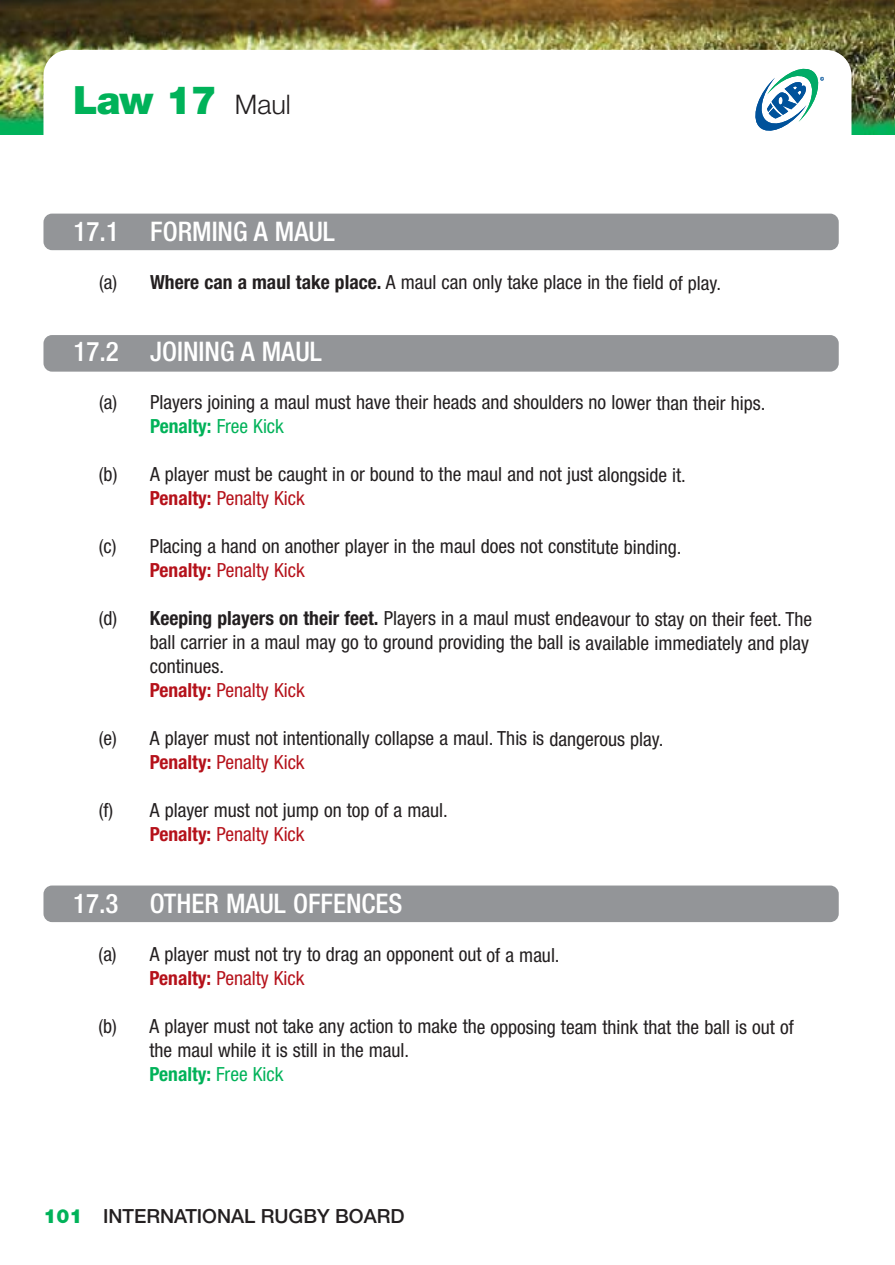
<style>
.page{position:relative;width:895px;height:1265px;background:#fff}
.page>*{position:absolute;margin:0;border:0;box-sizing:border-box;transform-origin:0 0}
.t1{font:900 39px "Helvetica Neue";color:#00b259}
.t2{font:500 condensed 27px "Helvetica Neue";color:#fff}
.t3{font:condensed 19.5px/24px "Helvetica Neue";color:#231f20}
.t4{font:500 19.5px "Helvetica Neue";color:#231f20}
.s1{font-weight:300;font-size:27px;color:#231f20}
.s2{font-weight:700}
.s3{font-weight:700;color:#00b259}
.s4{color:#00b259}
.s5{font-weight:700;color:#b5111a}
.s6{color:#b5111a}
.s7{font-weight:900;color:#00b259}
</style>
<div class="page">
<img style="left:0;top:0;width:895px;height:135px">
<div style="left:43px;top:50px;width:808px;height:119px;background:#fff;border-radius:26px"></div>
<div style="left:43px;top:214px;width:796px;height:36px;background:#939598;border-radius:9px"></div>
<div style="left:43px;top:335px;width:796px;height:37px;background:#939598;border-radius:9px"></div>
<div style="left:43px;top:885px;width:796px;height:37px;background:#939598;border-radius:9px"></div>
<svg style="left:755px;top:69px;width:69px;height:62px"></svg>
<h1 class="t1" style="left:73px;top:86px;width:219px">Law 17 <span class="s1">Maul</span></h1>
<h2 class="t2" style="left:74px;top:222px;width:263px">17.1 FORMING A MAUL</h2>
<p class="t3" style="left:99px;top:273px;width:623px">(a) <span class="s2">Where can a maul take place.</span> A maul can only take place in the field of play.</p>
<h2 class="t2" style="left:74px;top:342px;width:250px">17.2 JOINING A MAUL</h2>
<p class="t3" style="left:150px;top:393px;width:617px;text-indent:-51px">(a) Players joining a maul must have their heads and shoulders no lower than their hips.<br><span class="s3">Penalty:</span> <span class="s4">Free Kick</span></p>
<p class="t3" style="left:150px;top:465px;width:537px;text-indent:-51px">(b) A player must be caught in or bound to the maul and not just alongside it.<br><span class="s5">Penalty:</span> <span class="s6">Penalty Kick</span></p>
<p class="t3" style="left:150px;top:537px;width:533px;text-indent:-51px">(c) Placing a hand on another player in the maul does not constitute binding.<br><span class="s5">Penalty:</span> <span class="s6">Penalty Kick</span></p>
<p class="t3" style="left:150px;top:609px;width:664px;text-indent:-51px">(d) <span class="s2">Keeping players on their feet.</span> Players in a maul must endeavour to stay on their feet. The ball carrier in a maul may go to ground providing the ball is available immediately and play continues.<br><span class="s5">Penalty:</span> <span class="s6">Penalty Kick</span></p>
<p class="t3" style="left:150px;top:729px;width:515px;text-indent:-51px">(e) A player must not intentionally collapse a maul. This is dangerous play.<br><span class="s5">Penalty:</span> <span class="s6">Penalty Kick</span></p>
<p class="t3" style="left:150px;top:801px;width:300px;text-indent:-51px">(f) A player must not jump on top of a maul.<br><span class="s5">Penalty:</span> <span class="s6">Penalty Kick</span></p>
<h2 class="t2" style="left:73px;top:894px;width:331px">17.3 OTHER MAUL OFFENCES</h2>
<p class="t3" style="left:150px;top:945px;width:411px;text-indent:-51px">(a) A player must not try to drag an opponent out of a maul.<br><span class="s5">Penalty:</span> <span class="s6">Penalty Kick</span></p>
<p class="t3" style="left:150px;top:1017px;width:646px;text-indent:-51px">(b) A player must not take any action to make the opposing team think that the ball is out of the maul while it is still in the maul.<br><span class="s3">Penalty:</span> <span class="s4">Free Kick</span></p>
<p class="t4" style="left:43px;top:1208px;width:362px"><span class="s7">101</span> INTERNATIONAL RUGBY BOARD</p>
</div>
